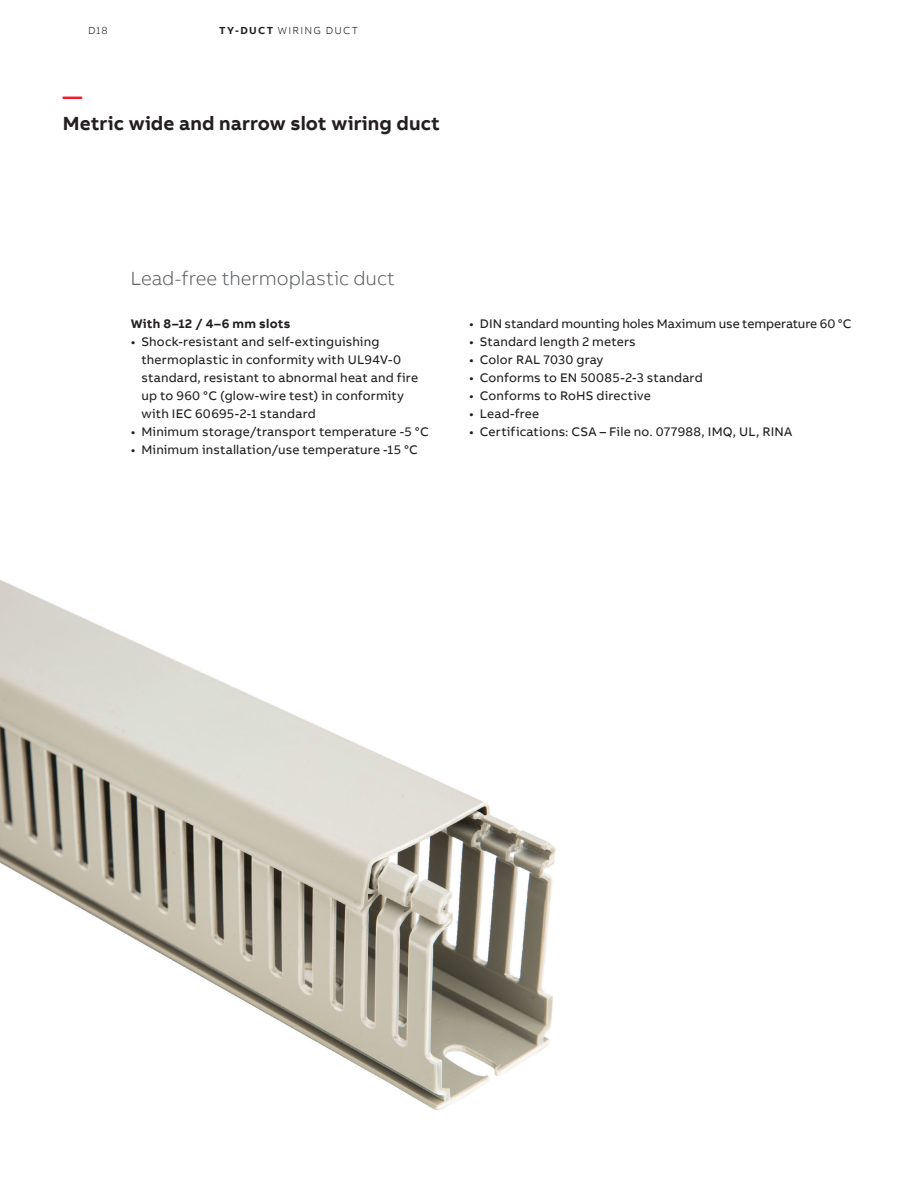
<style>
.page{position:relative;width:917px;height:1187px;background:#fff}
.page>*{position:absolute;margin:0;border:0;box-sizing:border-box;transform-origin:0 0}
.Subheadline_L_25pt_3{font:700 19.5px "AB Bvoice";letter-spacing:.005em;color:#231f20}
.Quote_13pt_18pt{font:300 19.5px "AB Bvoice";letter-spacing:-.005em;color:#5f6265}
.Headline_L_25pt_30pt{font:700 19.5px "AB Bvoice";color:#ed1c29}
.t1{font:12.75px/18px "AB Bvoice";letter-spacing:.015em;color:#231f20}
.t2{font:12.75px "AB Bvoice";letter-spacing:-.005em;color:#231f20}
.Paragraph_Title_8_5p{font:700 12.75px "AB Bvoice";letter-spacing:.02em;color:#231f20}
.t3{font:300 10.5px "AB Bvoice";letter-spacing:.12em;color:#231f20}
.s1{font-weight:700}
</style>
<div class="page">
<img style="left:0;top:580px;width:556px;height:531px">
<p class="t3" style="left:88px;top:25px;width:21px">D18</p>
<p class="t3" style="left:219px;top:25px;width:140px"><span class="s1">TY-DUCT</span> WIRING DUCT</p>
<p class="Headline_L_25pt_30pt" style="left:63px;top:84px;width:21px">—</p>
<p class="Subheadline_L_25pt_3" style="left:63px;top:111px;width:378px">Metric wide and narrow slot wiring duct</p>
<p class="Quote_13pt_18pt" style="left:131px;top:266px;width:266px">Lead-free thermoplastic duct</p>
<p class="Paragraph_Title_8_5p" style="left:131px;top:316px;width:161px">With 8–12 / 4–6 mm slots</p>
<p class="t1" style="left:141px;top:333px;width:278px;text-indent:-11px">• Shock-resistant and self-extinguishing thermoplastic in conformity with UL94V-0 standard, resistant to abnormal heat and fire up to 960 °C (glow-wire test) in conformity with IEC 60695-2-1 standard</p>
<p class="t1" style="left:131px;top:423px;width:299px">• Minimum storage/transport temperature -5 °C</p>
<p class="t1" style="left:131px;top:441px;width:288px">• Minimum installation/use temperature -15 °C</p>
<p class="t2" style="left:469px;top:316px;width:383px">• DIN standard mounting holes Maximum use temperature 60 °C</p>
<p class="t1" style="left:469px;top:333px;width:168px">• Standard length 2 meters</p>
<p class="t1" style="left:469px;top:351px;width:136px">• Color RAL 7030 gray</p>
<p class="t1" style="left:469px;top:369px;width:235px">• Conforms to EN 50085-2-3 standard</p>
<p class="t1" style="left:469px;top:387px;width:183px">• Conforms to RoHS directive</p>
<p class="t1" style="left:469px;top:405px;width:72px">• Lead-free</p>
<p class="t1" style="left:469px;top:423px;width:324px">• Certifications: CSA – File no. 077988, IMQ, UL, RINA</p>
</div>
